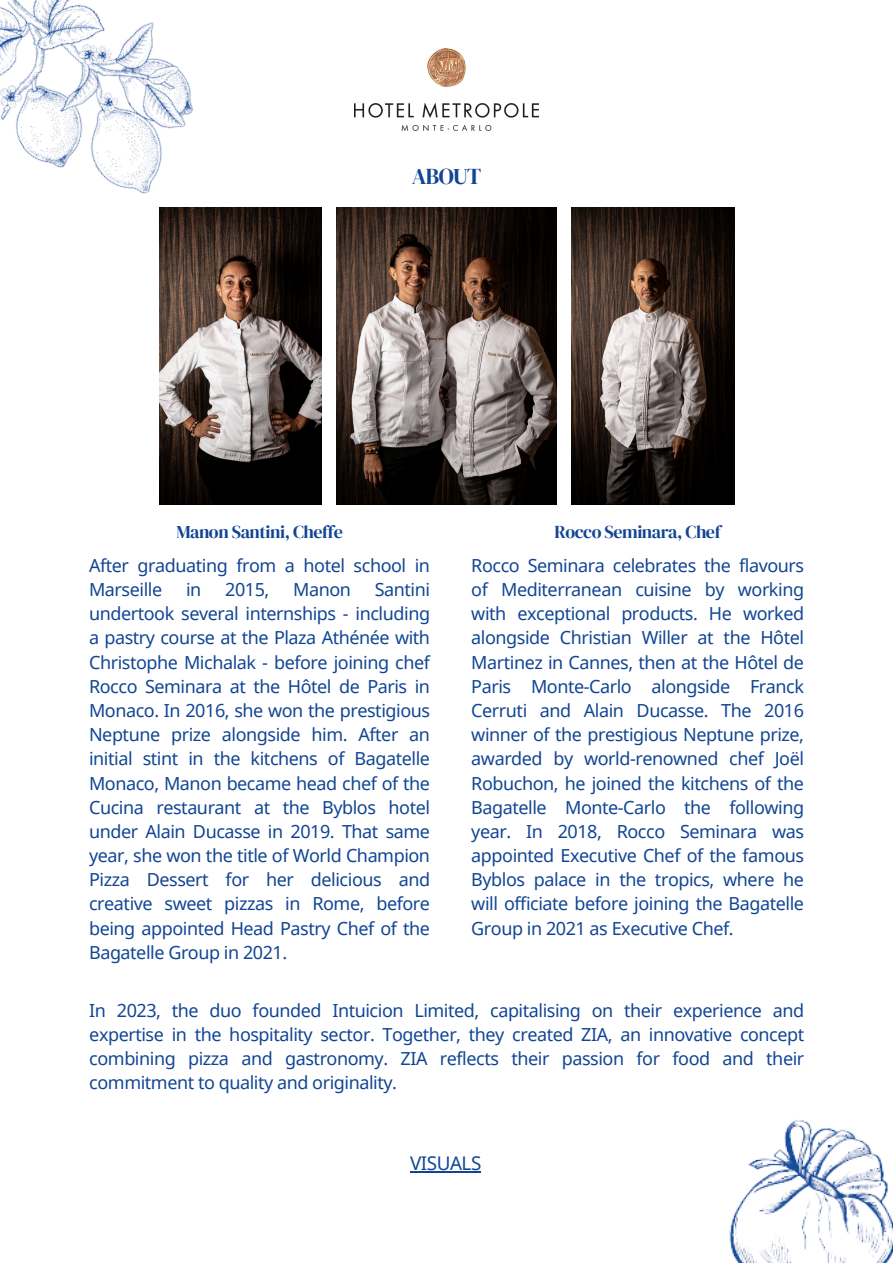
<style>
.page{position:relative;width:893px;height:1263px;background:#fff}
.page>*{position:absolute;margin:0;border:0;box-sizing:border-box;transform-origin:0 0}
.t1{font:22.5px "DM Serif Display";letter-spacing:-.025em;color:#114593}
.t2{font:18.83px "Noto Sans";letter-spacing:-.025em;color:#114593}
.t3{font:18px/24.2px "Noto Sans";letter-spacing:-.025em;color:#114593;text-align:justify}
.t4{font:18px "DM Serif Display";letter-spacing:-.025em;color:#114593}
</style>
<div class="page">
<img style="left:337px;top:208px;width:219px;height:297px">
<img style="left:159px;top:208px;width:163px;height:297px">
<img style="left:571px;top:208px;width:163px;height:297px">
<img style="left:354px;top:49px;width:185px;height:81px">
<hr style="left:410px;top:1171px;width:71px;height:1px;background:#114593">
<img style="left:0;top:0;width:240px;height:252px">
<img style="left:729px;top:1120px;width:164px;height:143px">
<p class="t1" style="left:412px;top:161px;width:71px">ABOUT</p>
<p class="t4" style="left:176px;top:519px;width:168px">Manon Santini, Cheffe</p>
<p class="t3" style="left:89px;top:553px;width:342px">After graduating from a hotel school in<br>Marseille</p>
<p class="t3" style="left:89px;top:577px;width:342px;text-indent:286px">Santini undertook several internships - including a pastry course at the Plaza Athénée with Christophe Michalak - before joining chef Rocco Seminara at the Hôtel de Paris in Monaco. In 2016, she won the prestigious Neptune prize alongside him. After an initial stint in the kitchens of Bagatelle Monaco, Manon became head chef of the Cucina restaurant at the Byblos hotel under Alain Ducasse in 2019. That same year, she won the title of World Champion Pizza Dessert for her delicious and creative sweet pizzas in Rome, before being appointed Head Pastry Chef of the Bagatelle Group in 2021.</p>
<p class="t3" style="left:186px;top:577px;width:17px">in</p>
<p class="t3" style="left:225px;top:577px;width:46px">2015,</p>
<p class="t3" style="left:293px;top:577px;width:59px">Manon</p>
<p class="t4" style="left:554px;top:519px;width:168px">Rocco Seminara, Chef</p>
<p class="t3" style="left:471px;top:553px;width:334px">Rocco Seminara celebrates the flavours of Mediterranean cuisine by working with exceptional products. He worked alongside Christian Willer at the Hôtel Martinez in Cannes, then at the Hôtel de Paris Monte-Carlo alongside Franck Cerruti and Alain Ducasse. The 2016 winner of the prestigious Neptune prize, awarded by world-renowned chef Joël Robuchon, he joined the kitchens of the Bagatelle Monte-Carlo the following year. In 2018, Rocco Seminara was appointed Executive Chef of the famous Byblos palace in the tropics, where he will officiate before joining the Bagatelle Group in 2021 as Executive Chef.</p>
<p class="t3" style="left:89px;top:998px;width:716px">In 2023, the duo founded Intuicion Limited, capitalising on their experience and expertise in the hospitality sector. Together, they created ZIA, an innovative concept combining pizza and gastronomy. ZIA reflects their passion for food and their commitment to quality and originality.</p>
<p class="t2" style="left:410px;top:1149px;width:73px">VISUALS</p>
</div>
